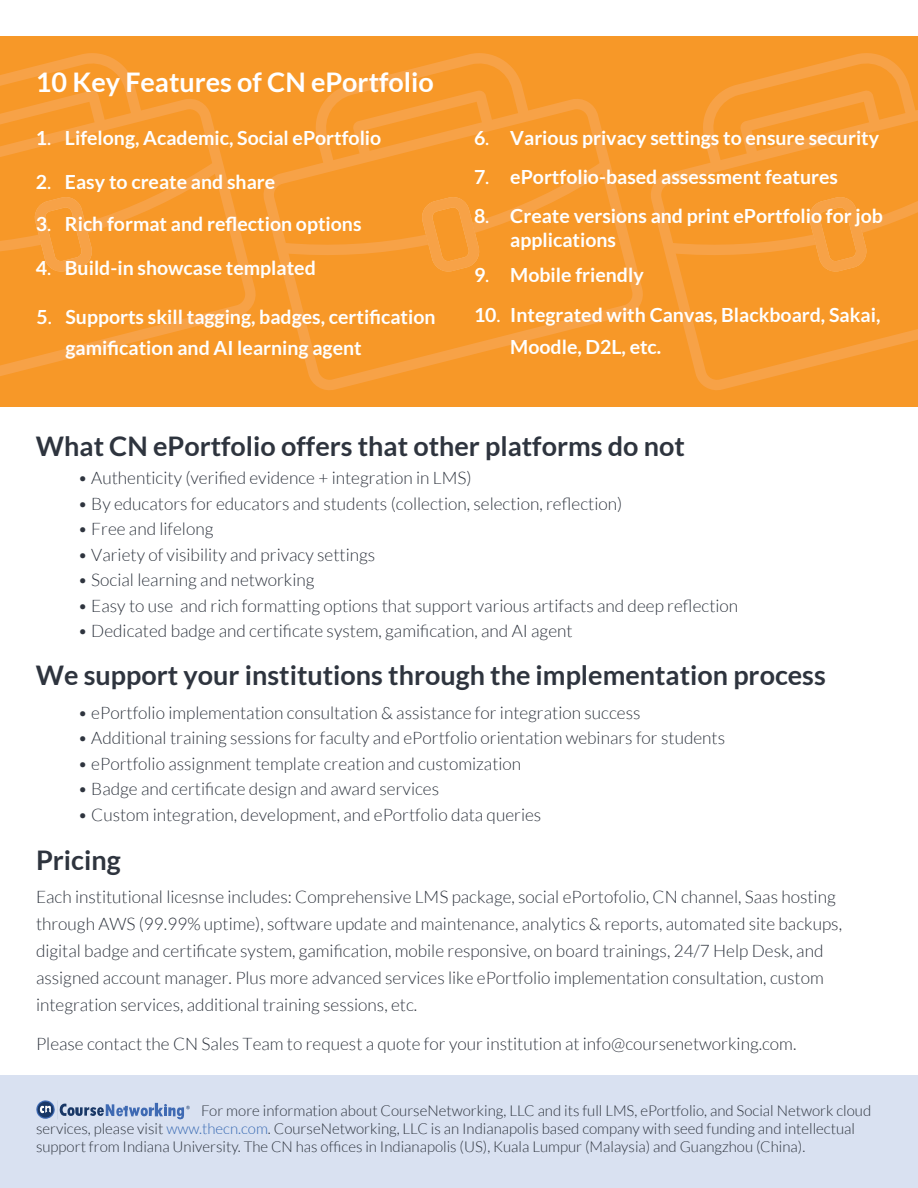
<style>
.page{position:relative;width:918px;height:1188px;background:#fff}
.page>*{position:absolute;margin:0;border:0;box-sizing:border-box;transform-origin:0 0}
.t1{font:700 27px "Lato";color:#2e343e}
.t2{font:700 27px "Lato";color:#fff}
.t3{font:700 19.5px/39px "Lato";color:#fff}
.t4{font:300 17.25px/27px "Lato";color:#2e343e}
.t5{font:300 15px/18px "Lato";color:#2e343e}
.s1{font-weight:400}
.s2{color:#3769b3}
</style>
<div class="page">
<svg style="left:0;top:36px;width:918px;height:371px;background:#f7992c"></svg>
<div style="left:0;top:1075px;width:918px;height:113px;background:#d9e1f1"></div>
<svg style="left:36px;top:1100px;width:154px;height:20px"></svg>
<h1 class="t2" style="left:36px;top:66px;width:399px">10 Key Features of CN ePortfolio</h1>
<p class="t3" style="left:65px;top:118px;width:318px">Lifelong, Academic, Social ePortfolio</p>
<p class="t3" style="left:65px;top:160px;width:298px;line-height:42px">Easy to create and share<br>Rich format and reflection options</p>
<p class="t3" style="left:65px;top:248px;width:252px">Build-in showcase templated</p>
<p class="t3" style="left:65px;top:301px;width:372px;line-height:31.5px">Supports skill tagging, badges, certification gamification and AI learning agent</p>
<p class="t3" style="left:36px;top:118px;width:17px">1<span class="s1">.</span></p>
<p class="t3" style="left:36px;top:160px;width:17px;line-height:42px">2<span class="s1">.<br></span>3<span class="s1">.</span></p>
<p class="t3" style="left:36px;top:248px;width:17px">4<span class="s1">.</span></p>
<p class="t3" style="left:36px;top:297px;width:17px">5<span class="s1">.</span></p>
<p class="t3" style="left:474px;top:118px;width:17px;text-align:justify">6<span class="s1">.<br></span>7<span class="s1">.<br></span>8<span class="s1">.</span></p>
<p class="t3" style="left:474px;top:254px;width:28px;line-height:40.5px">9<span class="s1">.<br></span>10<span class="s1">.</span></p>
<p class="t3" style="left:510px;top:118px;width:374px">Various privacy settings to ensure security ePortfolio-based assessment features<br>Create versions and print ePortfolio for job</p>
<p class="t3" style="left:510px;top:222px;width:135px;line-height:35.1px">applications<br>Mobile friendly</p>
<p class="t3" style="left:510px;top:299px;width:372px;line-height:31.5px">Integrated with Canvas, Blackboard, Sakai,<br>Moodle, D2L, etc.</p>
<h1 class="t1" style="left:36px;top:431px;width:650px">What CN ePortfolio offers that other platforms do not</h1>
<p class="t4" style="left:78px;top:465px;width:395px">• Authenticity (verified evidence + integration in LMS)</p>
<p class="t4" style="left:78px;top:490px;width:546px">• By educators for educators and students (collection, selection, reflection)</p>
<p class="t4" style="left:78px;top:516px;width:137px">• Free and lifelong</p>
<p class="t4" style="left:78px;top:541px;width:299px">• Variety of visibility and privacy settings</p>
<p class="t4" style="left:78px;top:567px;width:238px">• Social learning and networking</p>
<p class="t4" style="left:78px;top:592px;width:662px">• Easy to use and rich formatting options that support various artifacts and deep reflection</p>
<p class="t4" style="left:78px;top:618px;width:496px">• Dedicated badge and certificate system, gamification, and AI agent</p>
<h1 class="t1" style="left:36px;top:660px;width:791px">We support your institutions through the implementation process</h1>
<p class="t4" style="left:78px;top:699px;width:564px">• ePortfolio implementation consultation &amp; assistance for integration success</p>
<p class="t4" style="left:78px;top:725px;width:649px">• Additional training sessions for faculty and ePortfolio orientation webinars for students</p>
<p class="t4" style="left:78px;top:750px;width:445px">• ePortfolio assignment template creation and customization</p>
<p class="t4" style="left:78px;top:776px;width:363px">• Badge and certificate design and award services</p>
<p class="t4" style="left:78px;top:801px;width:465px">• Custom integration, development, and ePortfolio data queries</p>
<h1 class="t1" style="left:36px;top:845px;width:86px">Pricing</h1>
<p class="t4" style="left:36px;top:883px;width:808px">Each institutional licesnse includes: Comprehensive LMS package, social ePortofolio, CN channel, Saas hosting through AWS (99.99% uptime), software update and maintenance, analytics &amp; reports, automated site backups, digital badge and certificate system, gamification, mobile responsive, on board trainings, 24/7 Help Desk, and assigned account manager. Plus more advanced services like ePortfolio implementation consultation, custom integration services, additional training sessions, etc.</p>
<p class="t4" style="left:36px;top:1030px;width:762px">Please contact the CN Sales Team to request a quote for your institution at info@coursenetworking.com.</p>
<p class="t5" style="left:36px;top:1102px;width:837px;text-indent:165px">For more information about CourseNetworking, LLC and its full LMS, ePortfolio, and Social Network cloud services, please visit <span class="s2">www.thecn.com</span>. CourseNetworking, LLC is an Indianapolis based company with seed funding and intellectual support from Indiana University. The CN has offices in Indianapolis (US), Kuala Lumpur (Malaysia) and Guangzhou (China).</p>
</div>
